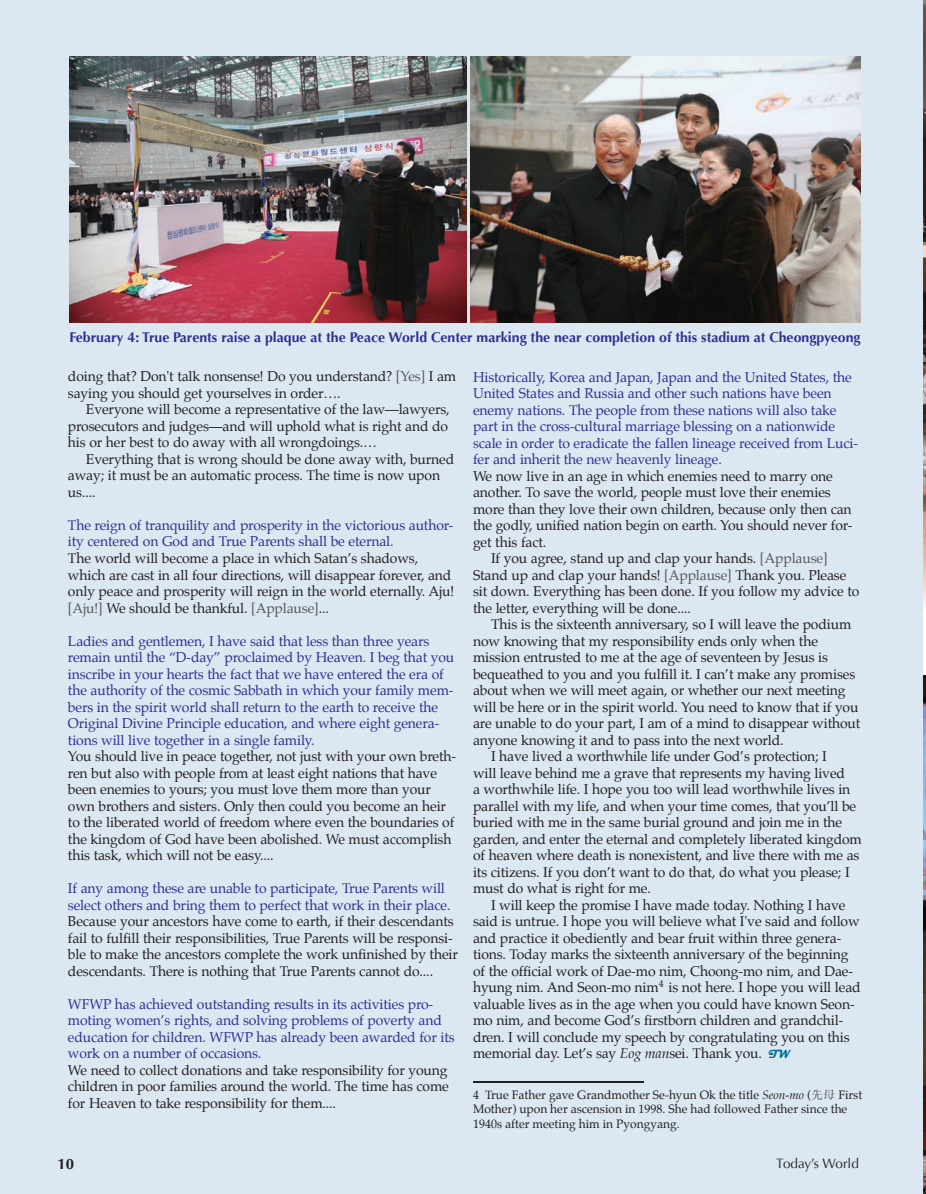
<style>
.page{position:relative;width:926px;height:1194px;background:#fff}
.page>*{position:absolute;margin:0;border:0;box-sizing:border-box;transform-origin:0 0}
.t1{font:700 15px "Optima";color:#231f20}
.t2{font:700 14.1px "Optima";color:#2e3092}
.t3{font:13.95px/16.5px "Palatino";letter-spacing:-.01em;color:#231f20}
.t4{font:13.95px/16.5px "Palatino";letter-spacing:-.01em;color:#2e3092}
.t5{font:13.5px "Optima";color:#231f20}
.t6{font:12px/14.4px "Palatino";color:#231f20}
.s1{color:#57585a}
.s2{font-style:italic}
.s3{font-family:"Magneto";font-weight:700;font-size:12px;color:#006f9a}
.s4{font-family:"Batang"}
</style>
<div class="page">
<img style="left:924px;top:5px;width:2px;height:601px">
<img style="left:923px;top:676px;width:3px;height:513px">
<div style="left:0;top:0;width:922px;height:1194px;background:#dbe7f1"></div>
<hr style="left:473px;top:1082px;width:170px;height:1px;background:#231f20">
<img style="left:69px;top:56px;width:398px;height:267px">
<img style="left:471px;top:56px;width:389px;height:267px">
<svg style="left:922px;top:0;width:4px;height:5px"></svg>
<svg style="left:922px;top:1189px;width:4px;height:5px"></svg>
<p class="t2" style="left:69px;top:329px;width:793px">February 4: True Parents raise a plaque at the Peace World Center marking the near completion of this stadium at Cheongpyeong</p>
<p class="t3" style="left:68px;top:370px;width:390px">doing that? Don't talk nonsense! Do you understand? <span class="s1">[Yes]</span> I am saying you should get yourselves in order….</p>
<p class="t3" style="left:68px;top:403px;width:383px;text-align:justify;text-indent:18px">Everyone will become a representative of the law—lawyers, prosecutors and judges—and will uphold what is right and do his or her best to do away with all wrongdoings.…</p>
<p class="t3" style="left:68px;top:452px;width:388px;text-indent:18px">Everything that is wrong should be done away with, burned away; it must be an automatic process. The time is now upon us....</p>
<p class="t4" style="left:68px;top:518px;width:387px">The reign of tranquility and prosperity in the victorious author&shy;ity centered on God and True Parents shall be eternal.</p>
<p class="t3" style="left:68px;top:551px;width:388px">The world will become a place in which Satan’s shadows, which are cast in all four directions, will disappear forever, and only peace and prosperity will reign in the world eternally. Aju! <span class="s1">[Aju!]</span> We should be thankful. <span class="s1">[Applause]</span>...</p>
<p class="t4" style="left:68px;top:634px;width:388px">Ladies and gentlemen, I have said that less than three years remain until the “D-day” proclaimed by Heaven. I beg that you inscribe in your hearts the fact that we have entered the era of the authority of the cosmic Sabbath in which your family mem&shy;bers in the spirit world shall return to the earth to receive the Original Divine Principle education, and where eight genera&shy;tions will live together in a single family.</p>
<p class="t3" style="left:68px;top:749px;width:390px">You should live in peace together, not just with your own breth&shy;ren but also with people from at least eight nations that have been enemies to yours; you must love them more than your own brothers and sisters. Only then could you become an heir to the liberated world of freedom where even the boundaries of the kingdom of God have been abolished. We must accomplish this task, which will not be easy....</p>
<p class="t4" style="left:68px;top:881px;width:384px">If any among these are unable to participate, True Parents will select others and bring them to perfect that work in their place.</p>
<p class="t3" style="left:68px;top:914px;width:392px">Because your ancestors have come to earth, if their descendants fail to fulfill their responsibilities, True Parents will be responsi&shy;ble to make the ancestors complete the work unfinished by their descendants. There is nothing that True Parents cannot do....</p>
<p class="t4" style="left:68px;top:997px;width:388px">WFWP has achieved outstanding results in its activities pro&shy;moting women’s rights, and solving problems of poverty and education for children. WFWP has already been awarded for its work on a number of occasions.</p>
<p class="t3" style="left:68px;top:1063px;width:382px;text-align:justify">We need to collect donations and take responsibility for young children in poor families around the world. The time has come for Heaven to take responsibility for them....</p>
<p class="t4" style="left:473px;top:370px;width:387px">Historically, Korea and Japan, Japan and the United States, the United States and Russia and other such nations have been enemy nations. The people from these nations will also take part in the cross-cultural marriage blessing on a nationwide scale in order to eradicate the fallen lineage received from Luci&shy;fer and inherit the new heavenly lineage.</p>
<p class="t3" style="left:473px;top:469px;width:361px">We now live in an age in which enemies need to marry one</p>
<p class="t3" style="left:473px;top:485px;width:359px">another. To save the world, people must love their enemies</p>
<p class="t3" style="left:473px;top:502px;width:380px">more than they love their own children, because only then can</p>
<p class="t3" style="left:473px;top:518px;width:381px">the godly, unified nation begin on earth. You should never for-</p>
<p class="t3" style="left:473px;top:535px;width:75px">get this fact.</p>
<p class="t3" style="left:491px;top:551px;width:338px">If you agree, stand up and clap your hands. <span class="s1">[Applause]</span></p>
<p class="t3" style="left:473px;top:568px;width:375px">Stand up and clap your hands! <span class="s1">[Applause]</span> Thank you. Please</p>
<p class="t3" style="left:473px;top:584px;width:388px">sit down. Everything has been done. If you follow my advice to</p>
<p class="t3" style="left:473px;top:601px;width:219px">the letter, everything will be done....</p>
<p class="t3" style="left:491px;top:617px;width:362px">This is the sixteenth anniversary, so I will leave the podium</p>
<p class="t3" style="left:473px;top:634px;width:346px">now knowing that my responsibility ends only when the</p>
<p class="t3" style="left:473px;top:650px;width:356px">mission entrusted to me at the age of seventeen by Jesus is</p>
<p class="t3" style="left:473px;top:667px;width:384px">bequeathed to you and you fulfill it. I can’t make any promises</p>
<p class="t3" style="left:473px;top:683px;width:374px">about when we will meet again, or whether our next meeting</p>
<p class="t3" style="left:473px;top:700px;width:387px">will be here or in the spirit world. You need to know that if you</p>
<p class="t3" style="left:473px;top:716px;width:389px">are unable to do your part, I am of a mind to disappear without</p>
<p class="t3" style="left:473px;top:733px;width:312px">anyone knowing it and to pass into the next world.</p>
<p class="t3" style="left:491px;top:749px;width:337px">I have lived a worthwhile life under God’s protection; I</p>
<p class="t3" style="left:473px;top:766px;width:374px">will leave behind me a grave that represents my having lived</p>
<p class="t3" style="left:473px;top:782px;width:379px">a worthwhile life. I hope you too will lead worthwhile lives in</p>
<p class="t3" style="left:473px;top:799px;width:385px">parallel with my life, and when your time comes, that you’ll be</p>
<p class="t3" style="left:473px;top:815px;width:371px">buried with me in the same burial ground and join me in the</p>
<p class="t3" style="left:473px;top:832px;width:390px">garden, and enter the eternal and completely liberated kingdom</p>
<p class="t3" style="left:473px;top:848px;width:388px">of heaven where death is nonexistent, and live there with me as</p>
<p class="t3" style="left:473px;top:865px;width:378px">its citizens. If you don’t want to do that, do what you please; I</p>
<p class="t3" style="left:473px;top:881px;width:179px">must do what is right for me.</p>
<p class="t3" style="left:491px;top:898px;width:356px">I will keep the promise I have made today. Nothing I have</p>
<p class="t3" style="left:473px;top:914px;width:388px">said is untrue. I hope you will believe what I've said and follow</p>
<p class="t3" style="left:473px;top:931px;width:370px">and practice it obediently and bear fruit within three genera-</p>
<p class="t3" style="left:473px;top:947px;width:377px">tions. Today marks the sixteenth anniversary of the beginning</p>
<p class="t3" style="left:473px;top:964px;width:382px">of the official work of Dae-mo nim, Choong-mo nim, and Dae-</p>
<p class="t3" style="left:473px;top:980px;width:389px">hyung nim. And Seon-mo nim<sup>4</sup> is not here. I hope you will lead</p>
<p class="t3" style="left:473px;top:997px;width:383px">valuable lives as in the age when you could have known Seon-</p>
<p class="t3" style="left:473px;top:1013px;width:372px">mo nim, and become God’s firstborn children and grandchil-</p>
<p class="t3" style="left:473px;top:1030px;width:378px">dren. I will conclude my speech by congratulating you on this</p>
<p class="t3" style="left:473px;top:1046px;width:318px">memorial day. Let’s say <span class="s2">Eog man</span>sei. Thank you. <span class="s3">TW</span></p>
<p class="t6" style="left:473px;top:1088px;width:391px">4 True Father gave Grandmother Se-hyun Ok the title <span class="s2">Seon-mo</span> (<span class="s4">先母</span> First<br>Mother) upon her ascension in 1998. She had followed Father since the<br>1940s after meeting him in Pyongyang.</p>
<p class="t1" style="left:57px;top:1155px;width:18px">10</p>
<p class="t5" style="left:776px;top:1155px;width:84px">Today’s World</p>
</div>
